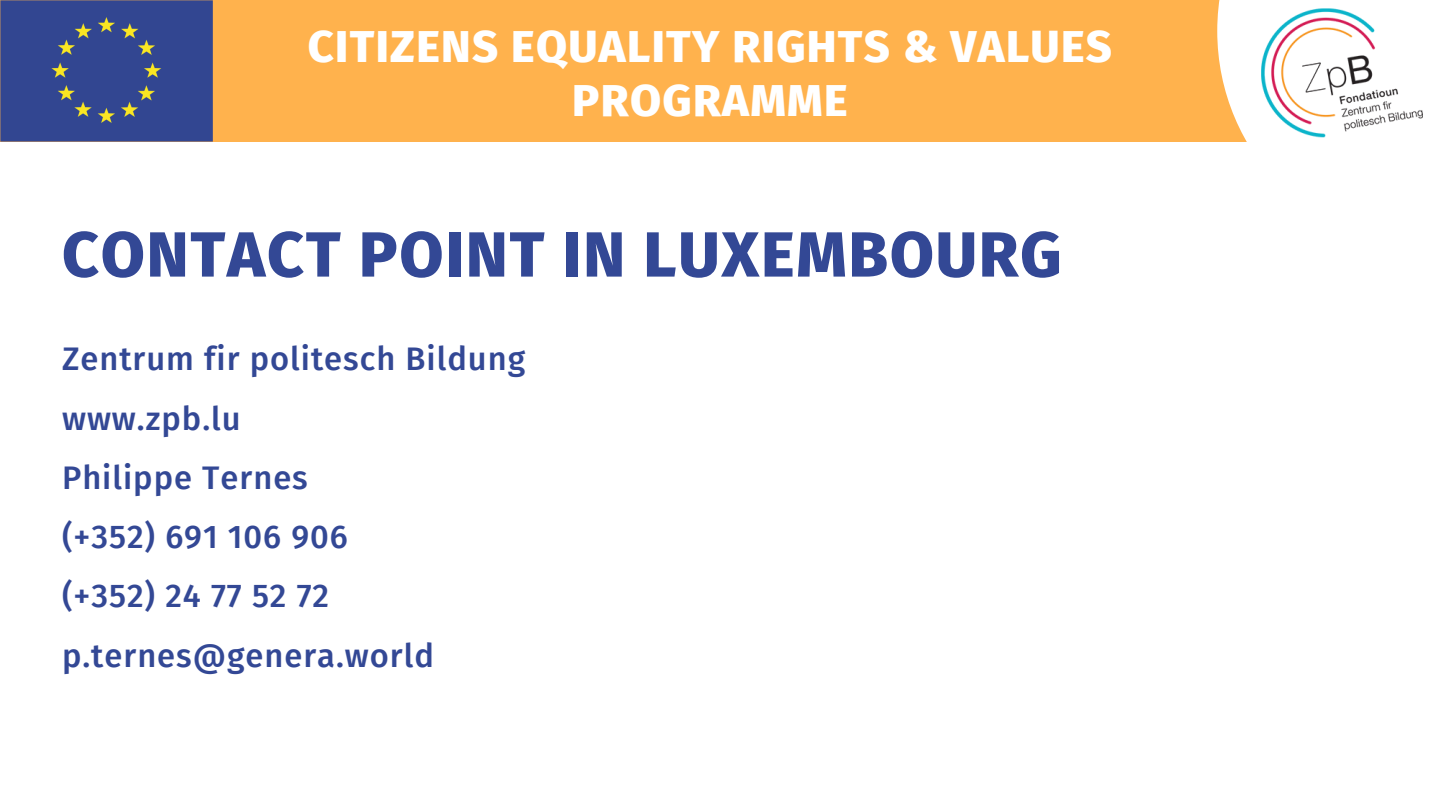
<style>
.page{position:relative;width:1440px;height:810px;background:#fff}
.page>*{position:absolute;margin:0;border:0;box-sizing:border-box;transform-origin:0 0}
.t1{font:800 63.7px "Fira Sans";letter-spacing:.03em;color:#334895}
.t2{font:800 45px/53.9px "Fira Sans";letter-spacing:.03em;color:#fff;text-align:center}
.t3{font:500 32.7px "Fira Sans";letter-spacing:.03em;color:#334895}
</style>
<div class="page">
<div style="left:0;top:0;width:1440px;height:142px;background:#ffb24d"></div>
<img style="left:0;top:0;width:213px;height:142px">
<div style="left:1217px;top:0;width:223px;height:254px;background:#fff"></div>
<img style="left:1261px;top:8px;width:162px;height:130px">
<p class="t2" style="left:308px;top:20px;width:806px">CITIZENS EQUALITY RIGHTS &amp; VALUES<br>PROGRAMME</p>
<h1 class="t1" style="left:62px;top:217px;width:1001px">CONTACT POINT IN LUXEMBOURG</h1>
<p class="t3" style="left:62px;top:340px;width:465px">Zentrum fir politesch Bildung</p>
<p class="t3" style="left:62px;top:399px;width:180px">www.zpb.lu</p>
<p class="t3" style="left:62px;top:458px;width:247px">Philippe Ternes</p>
<p class="t3" style="left:62px;top:518px;width:287px">(+352) 691 106 906</p>
<p class="t3" style="left:62px;top:577px;width:269px">(+352) 24 77 52 72</p>
<p class="t3" style="left:62px;top:636px;width:374px">p.ternes@genera.world</p>
</div>
